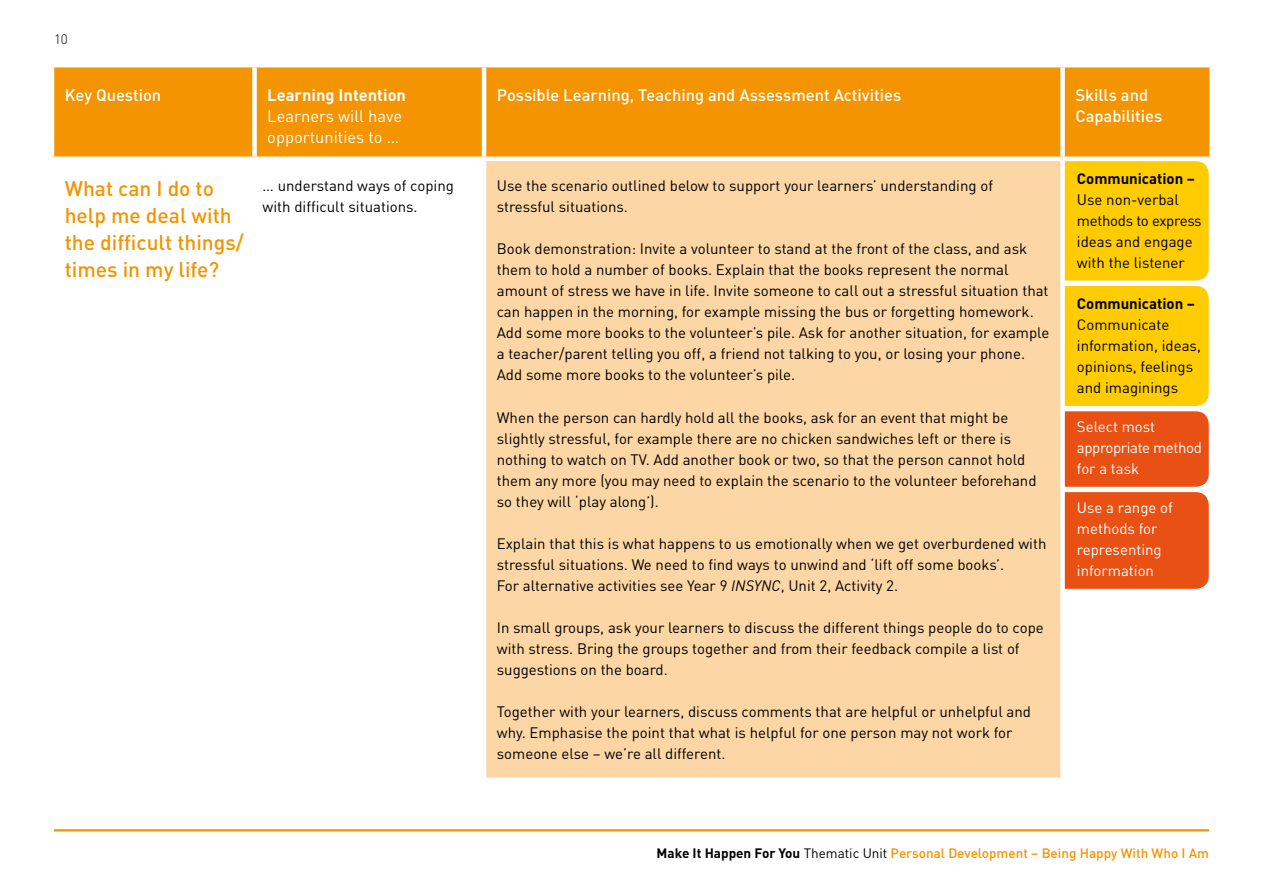
<style>
.page{position:relative;width:1263px;height:893px;background:#fff}
.page>*{position:absolute;margin:0;border:0;box-sizing:border-box;transform-origin:0 0}
.t1{font:500 21px/27px "DIN Pro";color:#f39400}
.t2{font:500 16.5px/21px "DIN Pro";color:#fff}
.t3{font:16.5px/21px "DIN Pro";color:#fff}
.t4{font:700 16.5px "DIN Pro";color:#fff}
.t5{font:15px/21px "DIN Pro";color:#000}
.t6{font:15px/21px "DIN Pro";color:#fff}
.t7{font:15px/21px "DIN Pro";letter-spacing:-.025em;color:#fff}
.t8{font:700 15px "DIN Pro";color:#000}
.t9{font:500 13.5px "DIN Pro";color:#f39400}
.t10{font:300 13.5px "DIN Pro";color:#000}
.s1{font-style:italic}
.s2{font-weight:700;color:#000}
.s3{font-weight:400;color:#000}
</style>
<div class="page">
<hr style="left:54px;top:829px;width:1155px;height:2px;background:#f39400">
<div style="left:971px;top:411px;width:238px;height:76px;background:#e85113;border-radius:13px"></div>
<div style="left:971px;top:492px;width:238px;height:97px;background:#e85113;border-radius:13px"></div>
<div style="left:971px;top:286px;width:238px;height:120px;background:#fecc00;border-radius:13px"></div>
<div style="left:971px;top:161px;width:238px;height:120px;background:#fecc00;border-radius:13px"></div>
<div style="left:54px;top:67px;width:1155px;height:89px;background:#f39400"></div>
<div style="left:484px;top:159px;width:578px;height:621px;background:#fcd6a4"></div>
<div style="left:484px;top:156px;width:578px;height:5px;background:#fff"></div>
<hr style="left:482px;top:161px;width:4px;height:616px;background:#fff">
<div style="left:1060px;top:161px;width:5px;height:616px;background:#fff"></div>
<div style="left:484px;top:777px;width:581px;height:5px;background:#fff"></div>
<div style="left:252px;top:67px;width:5px;height:89px;background:#fff"></div>
<hr style="left:482px;top:67px;width:4px;height:89px;background:#fff">
<div style="left:1060px;top:67px;width:5px;height:89px;background:#fff"></div>
<p class="t10" style="left:54px;top:30px;width:15px">10</p>
<p class="t2" style="left:65px;top:84px;width:98px">Key Question</p>
<p class="t4" style="left:267px;top:84px;width:140px">Learning Intention</p>
<p class="t3" style="left:267px;top:105px;width:136px">Learners will have opportunities to …</p>
<p class="t2" style="left:497px;top:84px;width:406px">Possible Learning, Teaching and Assessment Activities</p>
<p class="t2" style="left:1075px;top:84px;width:89px">Skills and<br>Capabilities</p>
<h1 class="t1" style="left:65px;top:174px;width:181px">What can I do to help me deal with the difficult things/ times in my life?</h1>
<p class="t5" style="left:263px;top:175px;width:193px">… understand ways of coping with difficult situations.</p>
<p class="t5" style="left:497px;top:175px;width:498px">Use the scenario outlined below to support your learners’ understanding of stressful situations.</p>
<p class="t5" style="left:497px;top:238px;width:554px">Book demonstration: Invite a volunteer to stand at the front of the class, and ask them to hold a number of books. Explain that the books represent the normal amount of stress we have in life. Invite someone to call out a stressful situation that can happen in the morning, for example missing the bus or forgetting homework.<br>Add some more books to the volunteer’s pile. Ask for another situation, for example a teacher/parent telling you off, a friend not talking to you, or losing your phone.<br>Add some more books to the volunteer’s pile.</p>
<p class="t5" style="left:497px;top:406px;width:541px">When the person can hardly hold all the books, ask for an event that might be slightly stressful, for example there are no chicken sandwiches left or there is nothing to watch on TV. Add another book or two, so that the person cannot hold them any more (you may need to explain the scenario to the volunteer beforehand so they will ‘play along’).</p>
<p class="t5" style="left:497px;top:532px;width:551px">Explain that this is what happens to us emotionally when we get overburdened with stressful situations. We need to find ways to unwind and ‘lift off some books’.<br>For alternative activities see Year 9 <span class="s1">INSYNC</span>, Unit 2, Activity 2.</p>
<p class="t5" style="left:497px;top:616px;width:548px">In small groups, ask your learners to discuss the different things people do to cope with stress. Bring the groups together and from their feedback compile a list of suggestions on the board.</p>
<p class="t5" style="left:497px;top:700px;width:536px">Together with your learners, discuss comments that are helpful or unhelpful and why. Emphasise the point that what is helpful for one person may not work for someone else – we’re all different.</p>
<p class="t8" style="left:1077px;top:169px;width:119px">Communication –</p>
<p class="t5" style="left:1077px;top:189px;width:126px">Use non-verbal methods to express ideas and engage with the listener</p>
<p class="t8" style="left:1077px;top:294px;width:119px">Communication –</p>
<p class="t5" style="left:1077px;top:314px;width:126px">Communicate information, ideas, opinions, feelings and imaginings</p>
<p class="t7" style="left:1077px;top:415px;width:127px">Select most appropriate method for a task</p>
<p class="t6" style="left:1077px;top:496px;width:97px">Use a range of methods for representing information</p>
<p class="t9" style="left:656px;top:843px;width:554px"><span class="s2">Make It Happen For You</span> <span class="s3">Thematic Unit</span> Personal Development – Being Happy With Who I Am</p>
</div>
